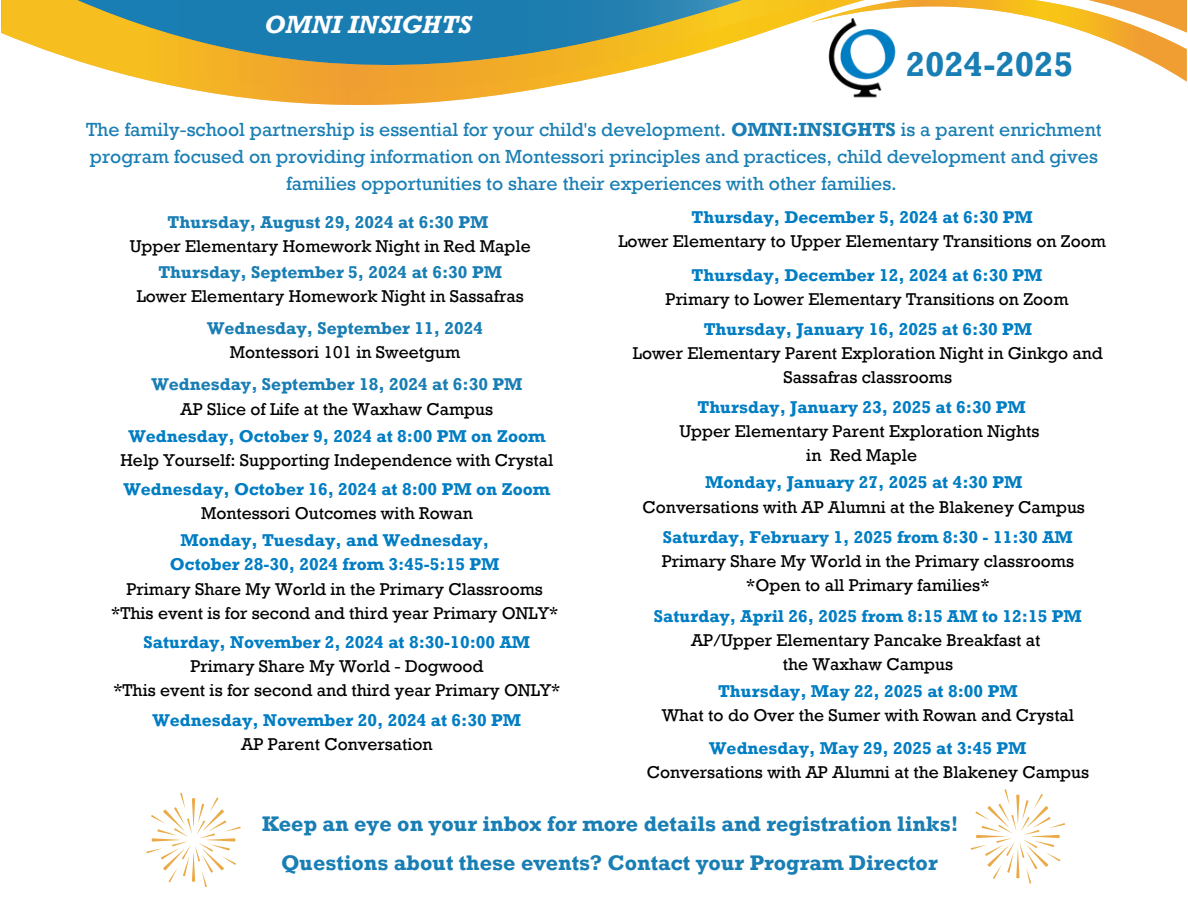
<style>
.page{position:relative;width:1188px;height:918px;background:#fff}
.page>*{position:absolute;margin:0;border:0;box-sizing:border-box;transform-origin:0 0}
.t1{font:700 35.1px "Rockwell Std";color:#197eb3}
.t2{font:italic 700 25.5px "Rockwell Std";color:#fff}
.t3{font:700 21.6px "Rockwell Std";color:#197eb3}
.t4{font:19.5px/27px "Rockwell Std";color:#197eb3;text-align:center}
.t5{font:17.55px/24.2px "Rockwell Std";color:#000;text-align:center}
.t6{font:700 17.55px "Rockwell Std";color:#007dc3}
.t7{font:700 17.55px "Rockwell Std";color:#197eb3}
.s1{font-weight:700}
</style>
<div class="page">
<svg style="left:1px;top:0;width:809px;height:105px"></svg>
<svg style="left:810px;top:0;width:377px;height:82px"></svg>
<img style="left:809px;top:19px;width:106px;height:80px">
<svg style="left:971px;top:789px;width:94px;height:95px"></svg>
<svg style="left:146px;top:793px;width:95px;height:94px"></svg>
<p class="t2" style="left:264px;top:16px;width:209px">OMNI INSIGHTS</p>
<p class="t1" style="left:906px;top:52px;width:169px">2024-2025</p>
<h2 class="t4" style="left:86px;top:119px;width:1017px">The family-school partnership is essential for your child's development. <span class="s1">OMNI:INSIGHTS</span> is a parent enrichment program focused on providing information on Montessori principles and practices, child development and gives families opportunities to share their experiences with other families.</h2>
<h1 class="t7" style="left:168px;top:216px;width:322px">Thursday, August 29, 2024 at 6:30 PM</h1>
<h4 class="t5" style="left:130px;top:237px;width:403px">Upper Elementary Homework Night in Red Maple</h4>
<p class="t7" style="left:158px;top:266px;width:345px">Thursday, September 5, 2024 at 6:30 PM</p>
<p class="t5" style="left:137px;top:287px;width:388px">Lower Elementary Homework Night in Sassafras</p>
<p class="t6" style="left:692px;top:211px;width:343px">Thursday, December 5, 2024 at 6:30 PM</p>
<p class="t5" style="left:618px;top:232px;width:489px">Lower Elementary to Upper Elementary Transitions on Zoom</p>
<p class="t6" style="left:692px;top:269px;width:352px">Thursday, December 12, 2024 at 6:30 PM</p>
<p class="t5" style="left:666px;top:290px;width:404px">Primary to Lower Elementary Transitions on Zoom</p>
<p class="t7" style="left:207px;top:322px;width:278px">Wednesday, September 11, 2024</p>
<p class="t5" style="left:230px;top:343px;width:232px">Montessori 101 in Sweetgum</p>
<p class="t6" style="left:704px;top:323px;width:330px">Thursday, January 16, 2025 at 6:30 PM</p>
<p class="t5" style="left:633px;top:344px;width:472px">Lower Elementary Parent Exploration Night in Ginkgo and<br>Sassafras classrooms</p>
<p class="t6" style="left:697px;top:401px;width:330px">Thursday, January 23, 2025 at 6:30 PM</p>
<p class="t5" style="left:679px;top:422px;width:362px">Upper Elementary Parent Exploration Nights</p>
<p class="t5" style="left:806px;top:446px;width:112px">in Red Maple</p>
<p class="t7" style="left:151px;top:379px;width:373px">Wednesday, September 18, 2024 at 6:30 PM</p>
<p class="t5" style="left:181px;top:399px;width:314px">AP Slice of Life at the Waxhaw Campus</p>
<p class="t6" style="left:128px;top:430px;width:419px">Wednesday, October 9, 2024 at 8:00 PM on Zoom</p>
<p class="t5" style="left:121px;top:451px;width:434px">Help Yourself: Supporting Independence with Crystal</p>
<p class="t6" style="left:124px;top:483px;width:428px">Wednesday, October 16, 2024 at 8:00 PM on Zoom</p>
<p class="t5" style="left:201px;top:503px;width:273px">Montessori Outcomes with Rowan</p>
<p class="t6" style="left:181px;top:534px;width:310px">Monday, Tuesday, and Wednesday,</p>
<p class="t6" style="left:170px;top:559px;width:331px">October 28-30, 2024 from 3:45-5:15 PM</p>
<p class="t5" style="left:126px;top:579px;width:418px">Primary Share My World in the Primary Classrooms</p>
<p class="t5" style="left:111px;top:604px;width:448px">*This event is for second and third year Primary ONLY*</p>
<p class="t6" style="left:144px;top:636px;width:388px">Saturday, November 2, 2024 at 8:30-10:00 AM</p>
<p class="t5" style="left:190px;top:657px;width:295px">Primary Share My World - Dogwood</p>
<p class="t5" style="left:113px;top:681px;width:448px">*This event is for second and third year Primary ONLY*</p>
<p class="t6" style="left:153px;top:714px;width:370px">Wednesday, November 20, 2024 at 6:30 PM</p>
<p class="t5" style="left:241px;top:735px;width:193px">AP Parent Conversation</p>
<p class="t6" style="left:705px;top:477px;width:319px">Monday, January 27, 2025 at 4:30 PM</p>
<p class="t5" style="left:643px;top:497px;width:444px">Conversations with AP Alumni at the Blakeney Campus</p>
<p class="t6" style="left:663px;top:531px;width:411px">Saturday, February 1, 2025 from 8:30 - 11:30 AM</p>
<p class="t5" style="left:662px;top:552px;width:414px">Primary Share My World in the Primary classrooms</p>
<p class="t5" style="left:746px;top:576px;width:245px">*Open to all Primary families*</p>
<p class="t6" style="left:654px;top:610px;width:429px">Saturday, April 26, 2025 from 8:15 AM to 12:15 PM</p>
<p class="t5" style="left:691px;top:631px;width:351px">AP/Upper Elementary Pancake Breakfast at</p>
<p class="t5" style="left:783px;top:655px;width:172px">the Waxhaw Campus</p>
<p class="t6" style="left:718px;top:685px;width:301px">Thursday, May 22, 2025 at 8:00 PM</p>
<p class="t5" style="left:662px;top:706px;width:414px">What to do Over the Sumer with Rowan and Crystal</p>
<p class="t6" style="left:709px;top:742px;width:319px">Wednesday, May 29, 2025 at 3:45 PM</p>
<p class="t5" style="left:647px;top:763px;width:444px">Conversations with AP Alumni at the Blakeney Campus</p>
<p class="t3" style="left:262px;top:816px;width:698px">Keep an eye on your inbox for more details and registration links!</p>
<p class="t3" style="left:281px;top:856px;width:658px">Questions about these events? Contact your Program Director</p>
</div>
